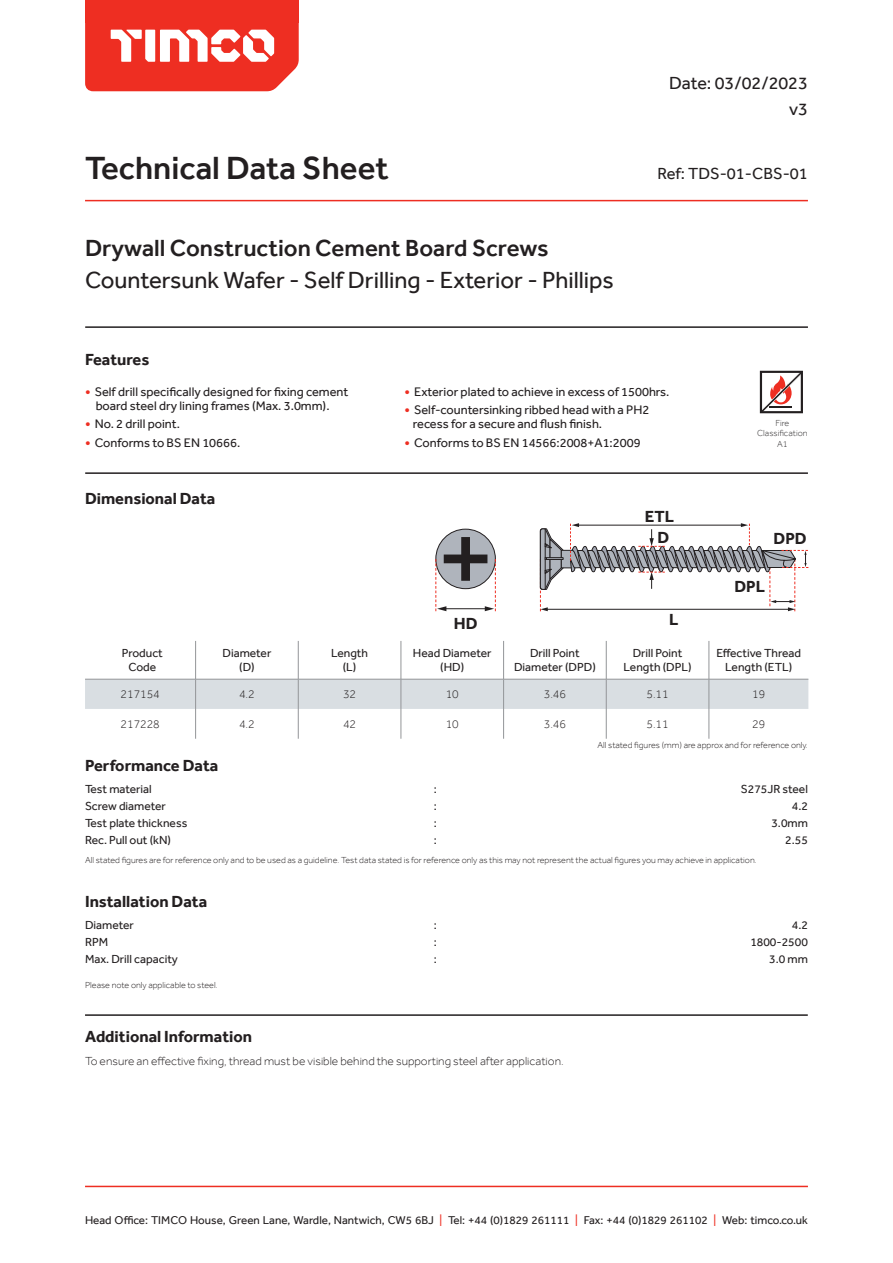
<style>
.page{position:relative;width:893px;height:1263px;background:#fff}
.page>*{position:absolute;margin:0;border:0;box-sizing:border-box;transform-origin:0 0}
.DOP_Header{font:500 33px "Effra";color:#231f20}
.TIM_Header_-_Black{font:24px "Effra";color:#231f20}
.TIM_Header_-_Black-2{font:500 24px "Effra";color:#231f20}
.TIM_Header_-_Black-3{font:18px "Effra";color:#231f20}
.t1{font:700 16.5px "Effra";color:#231f20}
.TIM_Header_-_Black-4{font:16.5px "Effra";color:#231f20}
.t2{font:12.75px/14.2px "Effra";color:#231f20}
.TIM_Header_-_Black-5{font:12px "Effra";color:#231f20}
.t3{font:300 12px "Effra";color:#231f20}
.Header_Centre{font:12px/14.4px "Effra";color:#231f20;text-align:center}
.Header_Left_-_Black{font:12px/14.4px "Effra";color:#231f20;text-align:center}
.TIM_Header_-_Black-6{font:11.7px "Effra";color:#231f20}
.t4{font:300 9px "Effra";color:#231f20}
.CE{font:300 9px/10.5px "Effra";color:#312f30;text-align:center}
.s1{font-size:15.3px;color:#ee2e22}
.s2{color:#ee2e22}
</style>
<div class="page">
<hr style="left:85px;top:472px;width:723px;height:2px;background:#231f20">
<hr style="left:85px;top:326px;width:723px;height:2px;background:#231f20">
<svg style="left:85px;top:0;width:214px;height:91px"></svg>
<hr style="left:85px;top:1186px;width:723px;height:1px;background:#ee2e22">
<hr style="left:85px;top:200px;width:723px;height:1px;background:#ee2e22">
<svg style="left:85px;top:680px;width:723px;height:59px"></svg>
<hr style="left:195px;top:641px;width:1px;height:38px;background:#939598">
<hr style="left:298px;top:641px;width:1px;height:38px;background:#939598">
<hr style="left:401px;top:641px;width:1px;height:38px;background:#939598">
<hr style="left:503px;top:641px;width:1px;height:38px;background:#939598">
<hr style="left:606px;top:641px;width:1px;height:38px;background:#939598">
<hr style="left:709px;top:641px;width:1px;height:38px;background:#939598">
<hr style="left:85px;top:679px;width:111px;height:1px;background:#939598">
<hr style="left:196px;top:679px;width:102px;height:1px;background:#939598">
<hr style="left:195px;top:679px;width:1px;height:30px;background:#939598">
<hr style="left:298px;top:679px;width:103px;height:1px;background:#939598">
<hr style="left:298px;top:679px;width:1px;height:30px;background:#939598">
<hr style="left:401px;top:679px;width:103px;height:1px;background:#939598">
<hr style="left:401px;top:679px;width:1px;height:30px;background:#939598">
<hr style="left:504px;top:679px;width:102px;height:1px;background:#939598">
<hr style="left:503px;top:679px;width:1px;height:30px;background:#939598">
<hr style="left:606px;top:679px;width:103px;height:1px;background:#939598">
<hr style="left:606px;top:679px;width:1px;height:30px;background:#939598">
<hr style="left:709px;top:679px;width:99px;height:1px;background:#939598">
<hr style="left:709px;top:679px;width:1px;height:30px;background:#939598">
<hr style="left:195px;top:709px;width:1px;height:30px;background:#939598">
<hr style="left:298px;top:709px;width:1px;height:30px;background:#939598">
<hr style="left:401px;top:709px;width:1px;height:30px;background:#939598">
<hr style="left:503px;top:709px;width:1px;height:30px;background:#939598">
<hr style="left:606px;top:709px;width:1px;height:30px;background:#939598">
<hr style="left:709px;top:709px;width:1px;height:30px;background:#939598">
<svg style="left:436px;top:529px;width:59px;height:60px"></svg>
<svg style="left:435px;top:537px;width:61px;height:74px"></svg>
<hr style="left:85px;top:1014px;width:723px;height:2px;background:#231f20">
<svg style="left:760px;top:371px;width:43px;height:42px"></svg>
<svg style="left:540px;top:523px;width:268px;height:88px"></svg>
<p class="DOP_Header" style="left:85px;top:148px;width:305px">Technical Data Sheet</p>
<p class="TIM_Header_-_Black-2" style="left:85px;top:233px;width:465px">Drywall Construction Cement Board Screws</p>
<p class="TIM_Header_-_Black" style="left:85px;top:265px;width:530px">Countersunk Wafer - Self Drilling - Exterior - Phillips</p>
<p class="TIM_Header_-_Black-3" style="left:669px;top:73px;width:140px">Date: 03/02/2023</p>
<p class="TIM_Header_-_Black-3" style="left:789px;top:98px;width:20px">v3</p>
<p class="TIM_Header_-_Black-4" style="left:657px;top:163px;width:152px">Ref: TDS-01-CBS-01</p>
<p class="t1" style="left:85px;top:350px;width:66px">Features</p>
<p class="t2" style="left:96px;top:384px;width:254px;text-indent:-11px"><span class="s1">•</span> Self drill specifically designed for fixing cement board steel dry lining frames (Max. 3.0mm).</p>
<p class="t2" style="left:85px;top:417px;width:96px"><span class="s1">•</span> No. 2 drill point.</p>
<p class="t2" style="left:85px;top:435px;width:157px"><span class="s1">•</span> Conforms to BS EN 10666.</p>
<p class="t1" style="left:85px;top:489px;width:132px">Dimensional Data</p>
<p class="Header_Left_-_Black" style="left:122px;top:645px;width:43px">Product<br>Code</p>
<p class="Header_Centre" style="left:222px;top:645px;width:50px">Diameter</p>
<p class="Header_Centre" style="left:239px;top:660px;width:17px">(D)</p>
<p class="Header_Centre" style="left:331px;top:645px;width:38px">Length</p>
<p class="Header_Centre" style="left:343px;top:660px;width:15px">(L)</p>
<p class="t2" style="left:404px;top:384px;width:266px"><span class="s1">•</span> Exterior plated to achieve in excess of 1500hrs.</p>
<p class="t2" style="left:413px;top:403px;width:238px;text-indent:-9px"><span class="s1">•</span> Self-countersinking ribbed head with a PH2 recess for a secure and flush finish.</p>
<p class="t2" style="left:404px;top:435px;width:238px"><span class="s1">•</span> Conforms to BS EN 14566:2008+A1:2009</p>
<p class="t1" style="left:645px;top:506px;width:31px">ETL</p>
<p class="t1" style="left:657px;top:528px;width:13px">D</p>
<p class="t1" style="left:454px;top:614px;width:25px">HD</p>
<p class="t1" style="left:669px;top:610px;width:11px">L</p>
<p class="CE" style="left:757px;top:417px;width:52px">Fire<br>Classification<br>A1</p>
<p class="t1" style="left:774px;top:529px;width:35px">DPD</p>
<p class="t1" style="left:734px;top:577px;width:32px">DPL</p>
<p class="Header_Centre" style="left:413px;top:645px;width:80px">Head Diameter</p>
<p class="Header_Centre" style="left:440px;top:660px;width:25px">(HD)</p>
<p class="Header_Centre" style="left:514px;top:645px;width:83px">Drill Point<br>Diameter (DPD)</p>
<p class="Header_Centre" style="left:624px;top:645px;width:70px">Drill Point<br>Length (DPL)</p>
<p class="Header_Centre" style="left:716px;top:645px;width:86px">Effective Thread<br>Length (ETL)</p>
<p class="t3" style="left:121px;top:687px;width:41px">217154</p>
<p class="t3" style="left:239px;top:687px;width:17px">4.2</p>
<p class="t3" style="left:343px;top:687px;width:15px">32</p>
<p class="t3" style="left:446px;top:687px;width:15px">10</p>
<p class="t3" style="left:544px;top:687px;width:24px">3.46</p>
<p class="t3" style="left:646px;top:687px;width:24px">5.11</p>
<p class="t3" style="left:752px;top:687px;width:15px">19</p>
<p class="t3" style="left:121px;top:717px;width:41px">217228</p>
<p class="t3" style="left:239px;top:717px;width:17px">4.2</p>
<p class="t3" style="left:343px;top:717px;width:15px">42</p>
<p class="t3" style="left:446px;top:717px;width:15px">10</p>
<p class="t3" style="left:544px;top:717px;width:24px">3.46</p>
<p class="t3" style="left:646px;top:717px;width:24px">5.11</p>
<p class="t3" style="left:752px;top:717px;width:15px">29</p>
<p class="t1" style="left:85px;top:756px;width:135px">Performance Data</p>
<p class="TIM_Header_-_Black-5" style="left:85px;top:782px;width:68px">Test material</p>
<p class="TIM_Header_-_Black-5" style="left:85px;top:816px;width:104px">Test plate thickness</p>
<p class="TIM_Header_-_Black-5" style="left:85px;top:799px;width:82px">Screw diameter</p>
<p class="TIM_Header_-_Black-5" style="left:85px;top:833px;width:87px">Rec. Pull out (kN)</p>
<p class="TIM_Header_-_Black-5" style="left:434px;top:782px;width:5px">:</p>
<p class="TIM_Header_-_Black-5" style="left:434px;top:816px;width:5px">:</p>
<p class="TIM_Header_-_Black-5" style="left:434px;top:799px;width:5px">:</p>
<p class="TIM_Header_-_Black-5" style="left:434px;top:833px;width:5px">:</p>
<p class="t4" style="left:598px;top:740px;width:212px">All stated figures (mm) are approx and for reference only.</p>
<p class="TIM_Header_-_Black-5" style="left:741px;top:782px;width:69px">S275JR steel</p>
<p class="TIM_Header_-_Black-5" style="left:771px;top:816px;width:38px">3.0mm</p>
<p class="TIM_Header_-_Black-5" style="left:792px;top:799px;width:18px">4.2</p>
<p class="TIM_Header_-_Black-5" style="left:785px;top:833px;width:24px">2.55</p>
<p class="t4" style="left:85px;top:855px;width:673px">All stated figures are for reference only and to be used as a guideline. Test data stated is for reference only as this may not represent the actual figures you may achieve in application.</p>
<p class="t1" style="left:85px;top:891px;width:124px">Installation Data</p>
<p class="TIM_Header_-_Black-5" style="left:85px;top:918px;width:50px">Diameter</p>
<p class="TIM_Header_-_Black-5" style="left:85px;top:952px;width:94px">Max. Drill capacity</p>
<p class="TIM_Header_-_Black-5" style="left:85px;top:935px;width:25px">RPM</p>
<p class="t4" style="left:85px;top:979px;width:134px">Please note only applicable to steel.</p>
<p class="t1" style="left:85px;top:1026px;width:169px">Additional Information</p>
<p class="TIM_Header_-_Black-5" style="left:434px;top:918px;width:5px">:</p>
<p class="TIM_Header_-_Black-5" style="left:434px;top:952px;width:5px">:</p>
<p class="TIM_Header_-_Black-5" style="left:434px;top:935px;width:5px">:</p>
<p class="t3" style="left:85px;top:1054px;width:480px">To ensure an effective fixing, thread must be visible behind the supporting steel after application.</p>
<p class="TIM_Header_-_Black-5" style="left:792px;top:918px;width:18px">4.2</p>
<p class="TIM_Header_-_Black-5" style="left:769px;top:952px;width:40px">3.0 mm</p>
<p class="TIM_Header_-_Black-5" style="left:750px;top:935px;width:59px">1800-2500</p>
<p class="TIM_Header_-_Black-6" style="left:85px;top:1213px;width:724px">Head Office: TIMCO House, Green Lane, Wardle, Nantwich, CW5 6BJ <span class="s2">|</span> Tel: +44 (0)1829 261111 <span class="s2">|</span> Fax: +44 (0)1829 261102 <span class="s2">|</span> Web: timco.co.uk</p>
</div>
